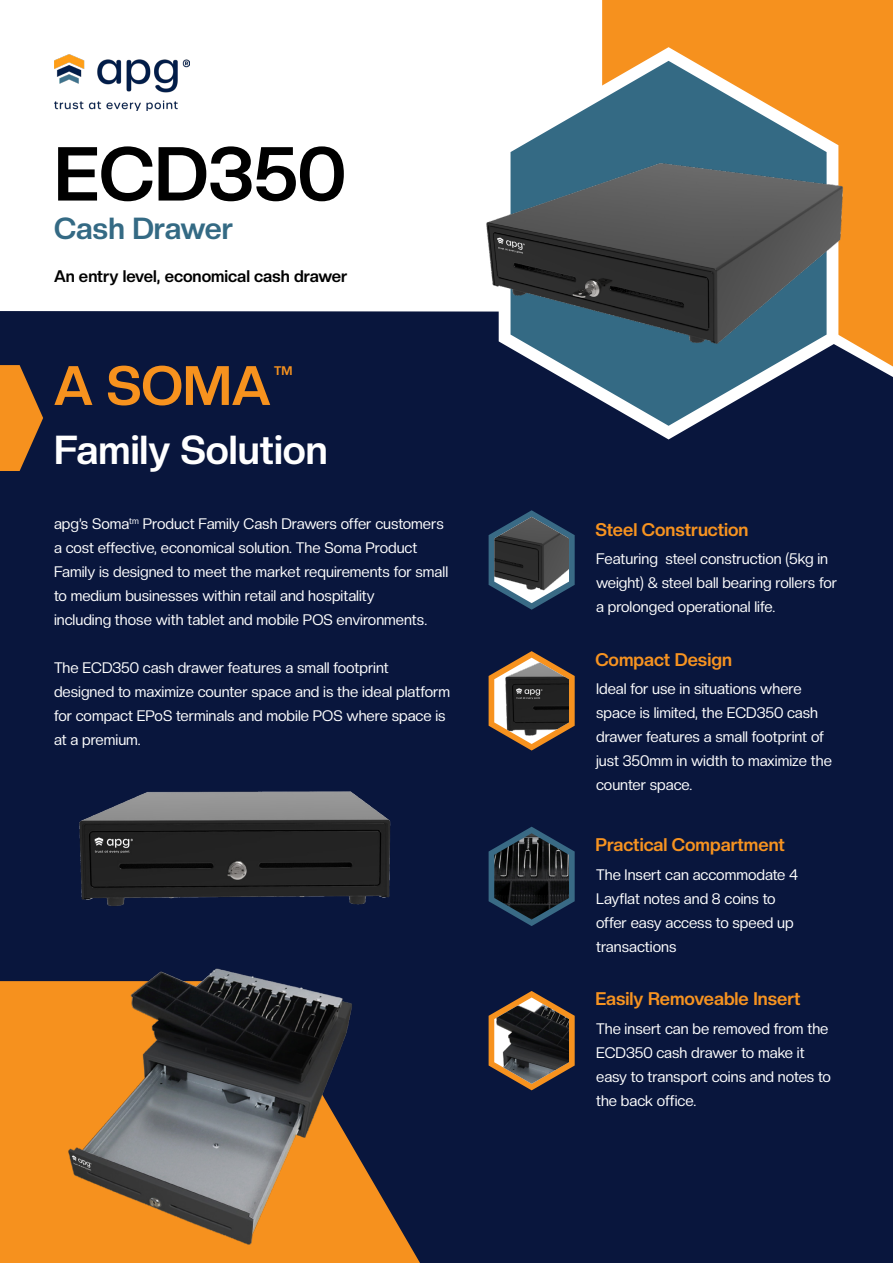
<style>
.page{position:relative;width:893px;height:1263px;background:#fff}
.page>*{position:absolute;margin:0;border:0;box-sizing:border-box;transform-origin:0 0}
.t1{font:700 75px "Creato Display";color:#000}
.t2{font:700 54.45px "Creato Display";color:#f7921e}
.t3{font:700 39.75px "Creato Display";color:#fff}
.t4{font:700 30px "Creato Display";color:#346a84}
.t5{font:700 18px "Creato Display";color:#f79320}
.t6{font:700 16.5px "Creato Display";color:#000}
.t7{font:15px/24px "Creato Display";color:#fff}
.t8{font:700 12.3px "Creato Display";color:#f7921e}
</style>
<div class="page">
<div style="left:0;top:311px;width:893px;height:952px;background:#09163d"></div>
<div style="left:602px;top:0;width:291px;height:366px;background:#f6911e"></div>
<svg style="left:0;top:981px;width:420px;height:282px;background:#9c6229"></svg>
<svg style="left:0;top:365px;width:43px;height:106px;background:#b56f26"></svg>
<img style="left:54px;top:54px;width:136px;height:56px">
<svg style="left:489px;top:510px;width:86px;height:100px;background:#193255"></svg>
<img style="left:494px;top:517px;width:75px;height:86px">
<svg style="left:489px;top:651px;width:86px;height:99px;background:#5c4132"></svg>
<img style="left:494px;top:658px;width:75px;height:86px">
<svg style="left:489px;top:827px;width:86px;height:99px;background:#193356"></svg>
<img style="left:494px;top:833px;width:75px;height:86px">
<svg style="left:489px;top:991px;width:86px;height:99px;background:#5c4132"></svg>
<img style="left:494px;top:997px;width:75px;height:87px">
<img style="left:443px;top:26px;width:440px;height:440px">
<img style="left:55px;top:650px;width:373px;height:374px">
<img style="left:43px;top:952px;width:337px;height:311px">
<p class="t1" style="left:54px;top:130px;width:293px">ECD350</p>
<p class="t4" style="left:54px;top:210px;width:181px">Cash Drawer</p>
<p class="t6" style="left:54px;top:267px;width:295px">An entry level, economical cash drawer</p>
<p class="t2" style="left:54px;top:353px;width:218px">A SOMA</p>
<p class="t8" style="left:274px;top:363px;width:20px">TM</p>
<p class="t3" style="left:54px;top:426px;width:275px">Family Solution</p>
<p class="t7" style="left:54px;top:512px;width:396px">apg’s Soma<sup>tm</sup> Product Family Cash Drawers offer customers a cost effective, economical solution. The Soma Product Family is designed to meet the market requirements for small to medium businesses within retail and hospitality</p>
<p class="t7" style="left:54px;top:608px;width:375px">including those with tablet and mobile POS environments.</p>
<p class="t7" style="left:54px;top:656px;width:336px">The ECD350 cash drawer features a small footprint</p>
<p class="t7" style="left:54px;top:680px;width:398px">designed to maximize counter space and is the ideal platform for compact EPoS terminals and mobile POS where space is at a premium.</p>
<p class="t5" style="left:595px;top:519px;width:155px">Steel Construction</p>
<p class="t7" style="left:596px;top:547px;width:243px">Featuring steel construction (5kg in weight) &amp; steel ball bearing rollers for a prolonged operational life.</p>
<p class="t5" style="left:595px;top:648px;width:138px">Compact Design</p>
<p class="t7" style="left:596px;top:676px;width:237px">Ideal for use in situations where space is limited, the ECD350 cash drawer features a small footprint of just 350mm in width to maximize the counter space.</p>
<p class="t5" style="left:595px;top:834px;width:191px">Practical Compartment</p>
<p class="t7" style="left:596px;top:862px;width:204px">The Insert can accommodate 4</p>
<p class="t7" style="left:596px;top:886px;width:181px">Layflat notes and 8 coins to</p>
<p class="t7" style="left:596px;top:910px;width:199px">offer easy access to speed up</p>
<p class="t7" style="left:596px;top:934px;width:82px">transactions</p>
<p class="t5" style="left:595px;top:988px;width:207px">Easily Removeable Insert</p>
<p class="t7" style="left:596px;top:1017px;width:236px">The insert can be removed from the<br>ECD350 cash drawer to make it easy to transport coins and notes to the back office.</p>
</div>
